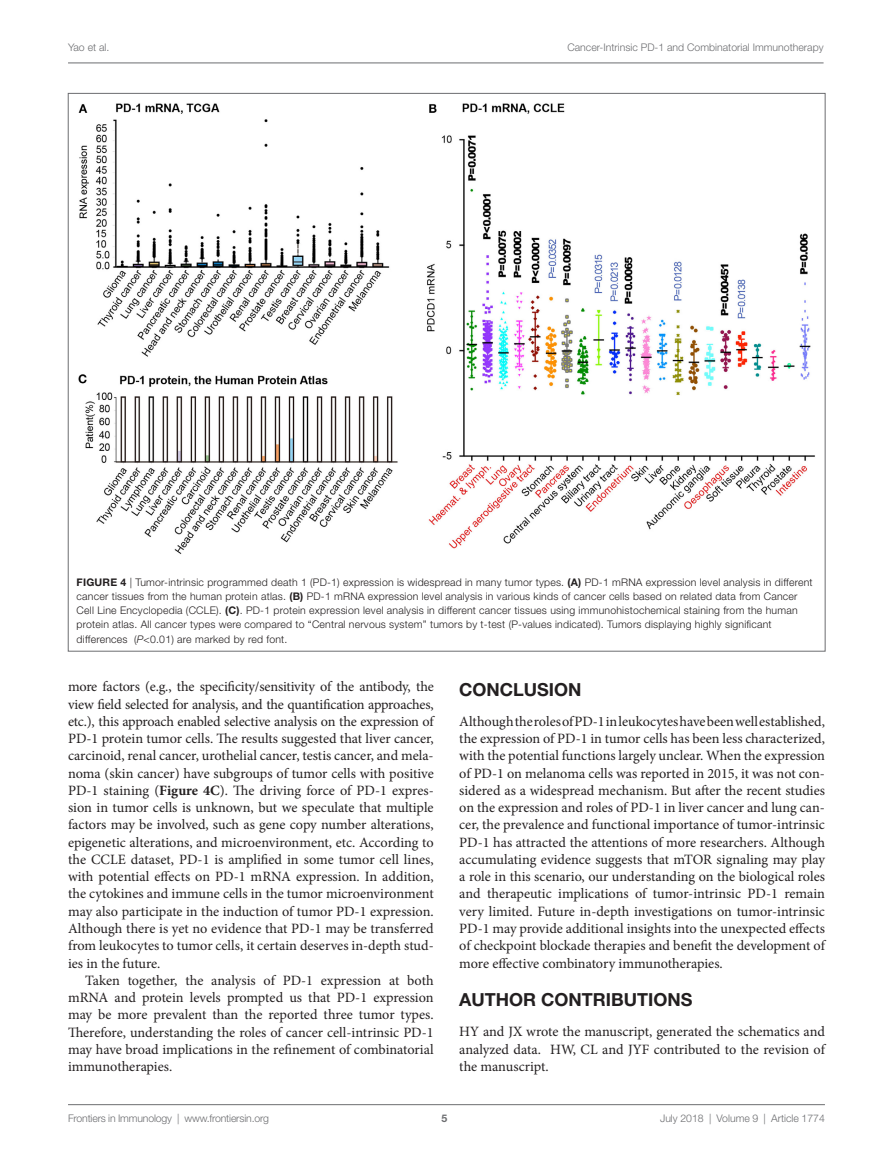
<style>
.page{position:relative;width:893px;height:1170px;background:#fff}
.page>*{position:absolute;margin:0;border:0;box-sizing:border-box;transform-origin:0 0}
.t1{font:700 18px "Helvetica Neue LT Std";color:#231f20}
.t2{font:14.25px/17.2px "Minion Pro";color:#231f20;text-align:justify}
.t3{font:300 10.5px/14.2px "Helvetica Neue LT Std";letter-spacing:.02em;color:#231f20}
.t4{font:300 10.5px "Helvetica Neue LT Std";color:#6c6d70}
.t5{font:700 10.5px "Helvetica Neue LT Std";color:#231f20}
.t6{font:700 10.5px "Helvetica Neue LT Std";color:#6c6d70}
.s1{font-weight:700}
.s2{font-style:italic}
</style>
<div class="page">
<img style="left:78px;top:103px;width:737px;height:451px">
<hr style="left:68px;top:1104px;width:757px;height:1px;background:#6c6d70">
<hr style="left:68px;top:63px;width:755px;height:1px;background:#6c6d70">
<p class="t4" style="left:68px;top:41px;width:43px">Yao et al.</p>
<p class="t4" style="left:567px;top:41px;width:258px">Cancer-Intrinsic PD-1 and Combinatorial Immunotherapy</p>
<p class="t3" style="left:77px;top:574px;width:737px;text-indent:34px"><span class="s1">E 4</span> | Tumor-intrinsic programmed death 1 (PD-1) expression is widespread in many tumor types. <span class="s1">(A)</span> PD-1 mRNA expression level analysis in different cancer tissues from the human protein atlas. <span class="s1">(B)</span> PD-1 mRNA expression level analysis in various kinds of cancer cells based on related data from Cancer Cell Line Encyclopedia (CCLE). <span class="s1">(C)</span>. PD-1 protein expression level analysis in different cancer tissues using immunohistochemical staining from the human protein atlas. All cancer types were compared to “Central nervous system” tumors by t-test (P-values indicated). Tumors displaying highly significant differences (<span class="s2">P</span>&lt;0.01) are marked by red font.</p>
<p class="t5" style="left:77px;top:575px;width:19px">FIGUR</p>
<p class="t2" style="left:68px;top:678px;width:367px">more factors (e.g., the specificity/sensitivity of the antibody, the view field selected for analysis, and the quantification approaches, etc.), this approach enabled selective analysis on the expression of PD-1 protein tumor cells. The results suggested that liver cancer, carcinoid, renal cancer, urothelial cancer, testis cancer, and mela&shy;noma (skin cancer) have subgroups of tumor cells with positive PD-1 staining (<span class="s1">Figure 4C</span>). The driving force of PD-1 expres&shy;sion in tumor cells is unknown, but we speculate that multiple factors may be involved, such as gene copy number alterations, epigenetic alterations, and microenvironment, etc. According to the CCLE dataset, PD-1 is amplified in some tumor cell lines, with potential effects on PD-1 mRNA expression. In addition, the cytokines and immune cells in the tumor microenvironment may also participate in the induction of tumor PD-1 expression.<br>Although there is yet no evidence that PD-1 may be transferred from leukocytes to tumor cells, it certain deserves in-depth stud&shy;ies in the future.</p>
<p class="t2" style="left:68px;top:971px;width:367px;text-indent:17px">Taken together, the analysis of PD-1 expression at both mRNA and protein levels prompted us that PD-1 expression may be more prevalent than the reported three tumor types.<br>Therefore, understanding the roles of cancer cell-intrinsic PD-1 may have broad implications in the refinement of combinatorial immunotherapies.</p>
<p class="t1" style="left:459px;top:678px;width:124px">CONCLUSION</p>
<p class="t2" style="left:459px;top:712px;width:367px">Although the roles of PD-1 in leukocytes have been well established, the expression of PD-1 in tumor cells has been less characterized, with the potential functions largely unclear. When the expression of PD-1 on melanoma cells was reported in 2015, it was not con&shy;sidered as a widespread mechanism. But after the recent studies on the expression and roles of PD-1 in liver cancer and lung can&shy;cer, the prevalence and functional importance of tumor-intrinsic PD-1 has attracted the attentions of more researchers. Although accumulating evidence suggests that mTOR signaling may play a role in this scenario, our understanding on the biological roles and therapeutic implications of tumor-intrinsic PD-1 remain very limited. Future in-depth investigations on tumor-intrinsic PD-1 may provide additional insights into the unexpected effects of checkpoint blockade therapies and benefit the development of more effective combinatory immunotherapies.</p>
<p class="t1" style="left:459px;top:988px;width:235px">AUTHOR CONTRIBUTIONS</p>
<p class="t2" style="left:459px;top:1023px;width:367px">HY and JX wrote the manuscript, generated the schematics and analyzed data. HW, CL and JYF contributed to the revision of the manuscript.</p>
<p class="t4" style="left:68px;top:1111px;width:203px">Frontiers in Immunology | www.frontiersin.org</p>
<p class="t4" style="left:660px;top:1111px;width:166px">July 2018 | Volume 9 | Article 1774</p>
<p class="t6" style="left:441px;top:1111px;width:7px">5</p>
</div>
